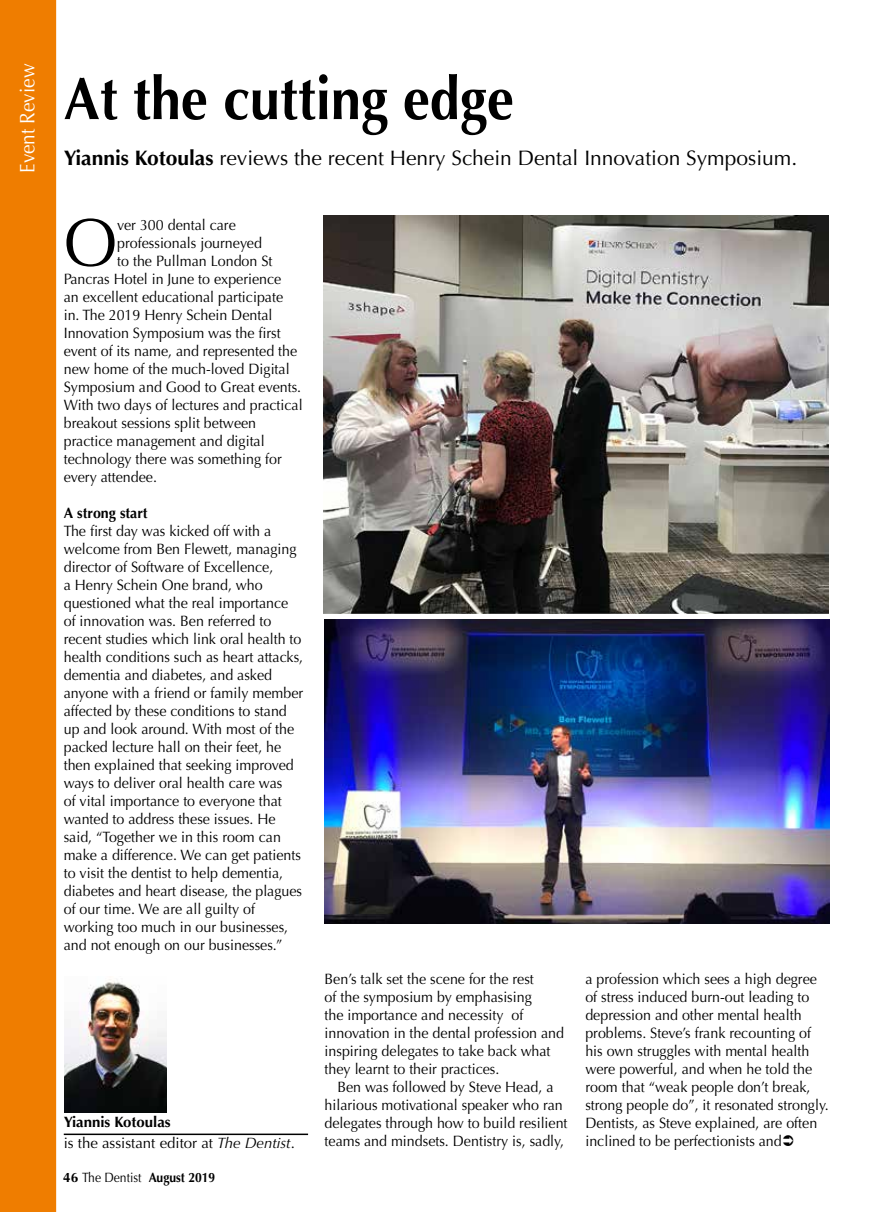
<style>
.page{position:relative;width:893px;height:1212px;background:#fff}
.page>*{position:absolute;margin:0;border:0;box-sizing:border-box;transform-origin:0 0}
.t1{font:67.5px "Optima";color:#000;scale:.95 1}
.t2{font:700 60px "Optima";color:#000;scale:.9 1}
.t3{font:21px "Optima";color:#000}
.t4{font:21px "Optima";color:#fff;scale:.9 1}
.t5{font:15px/18px "Optima";color:#000;scale:.95 1}
.t6{font:15px/21px "Optima";color:#000}
.t7{font:700 15px "Optima";color:#000;scale:.95 1}
.t8{font:700 13.5px "Optima";color:#000}
.s1{font-weight:700}
.s2{font-style:italic}
.s3{font-weight:400}
</style>
<div class="page">
<div style="left:0;top:0;width:56px;height:1212px;background:#ef7d00"></div>
<img style="left:64px;top:979px;width:102px;height:133px">
<hr style="left:64px;top:1133px;width:244px;height:2px;background:#000">
<img style="left:324px;top:216px;width:505px;height:398px">
<img style="left:325px;top:620px;width:504px;height:304px">
<h3 class="t4" style="left:15px;top:173px;width:123px;rotate:-90deg">Event Review</h3>
<h2 class="t2" style="left:64px;top:64px;width:502px">At the cutting edge</h2>
<h3 class="t3" style="left:64px;top:146px;width:735px"><span class="s1">Yiannis Kotoulas</span> reviews the recent Henry Schein Dental Innovation Symposium.</h3>
<h1 class="t1" style="left:64px;top:204px;width:58px">O</h1>
<p class="t5" style="left:117px;top:216px;width:126px">ver 300 dental care</p>
<p class="t5" style="left:117px;top:234px;width:154px">professionals journeyed</p>
<p class="t5" style="left:117px;top:252px;width:165px">to the Pullman London St</p>
<p class="t5" style="left:64px;top:270px;width:231px">Pancras Hotel in June to experience</p>
<p class="t5" style="left:64px;top:288px;width:232px">an excellent educational participate</p>
<p class="t5" style="left:64px;top:306px;width:221px">in. The 2019 Henry Schein Dental</p>
<p class="t5" style="left:64px;top:324px;width:230px">Innovation Symposium was the first</p>
<p class="t5" style="left:64px;top:342px;width:247px">event of its name, and represented the</p>
<p class="t5" style="left:64px;top:360px;width:239px">new home of the much-loved Digital</p>
<p class="t5" style="left:64px;top:378px;width:251px">Symposium and Good to Great events.</p>
<p class="t5" style="left:64px;top:396px;width:253px">With two days of lectures and practical</p>
<p class="t5" style="left:64px;top:414px;width:204px">breakout sessions split between</p>
<p class="t5" style="left:64px;top:432px;width:213px">practice management and digital</p>
<p class="t5" style="left:64px;top:450px;width:231px">technology there was something for</p>
<p class="t5" style="left:64px;top:468px;width:100px">every attendee.</p>
<p class="t7" style="left:64px;top:504px;width:90px">A strong start</p>
<p class="t5" style="left:64px;top:522px;width:254px">The first day was kicked off with a welcome from Ben Flewett, managing director of Software of Excellence,<br>a Henry Schein One brand, who questioned what the real importance of innovation was. Ben referred to recent studies which link oral health to health conditions such as heart attacks, dementia and diabetes, and asked anyone with a friend or family member affected by these conditions to stand up and look around. With most of the packed lecture hall on their feet, he then explained that seeking improved ways to deliver oral health care was<br>of vital importance to everyone that wanted to address these issues. He said, “Together we in this room can make a difference. We can get patients to visit the dentist to help dementia, diabetes and heart disease, the plagues of our time. We are all guilty of working too much in our businesses, and not enough on our businesses.”</p>
<p class="t6" style="left:64px;top:1112px;width:233px"><span class="s1">Yiannis Kotoulas<br></span>is the assistant editor at <span class="s2">The Dentist</span>.</p>
<p class="t8" style="left:63px;top:1170px;width:154px">46 <span class="s3">The Dentist</span> August 2019</p>
<p class="t5" style="left:325px;top:970px;width:254px">Ben’s talk set the scene for the rest<br>of the symposium by emphasising<br>the importance and necessity of innovation in the dental profession and inspiring delegates to take back what they learnt to their practices.</p>
<p class="t5" style="left:325px;top:1078px;width:257px;text-align:center">Ben was followed by Steve Head, a hilarious motivational speaker who ran delegates through how to build resilient teams and mindsets. Dentistry is, sadly,</p>
<p class="t5" style="left:585px;top:970px;width:258px">a profession which sees a high degree of stress induced burn-out leading to depression and other mental health problems. Steve’s frank recounting of his own struggles with mental health were powerful, and when he told the room that “weak people don’t break, strong people do”, it resonated strongly.<br>Dentists, as Steve explained, are often inclined to be perfectionists and</p>
</div>
